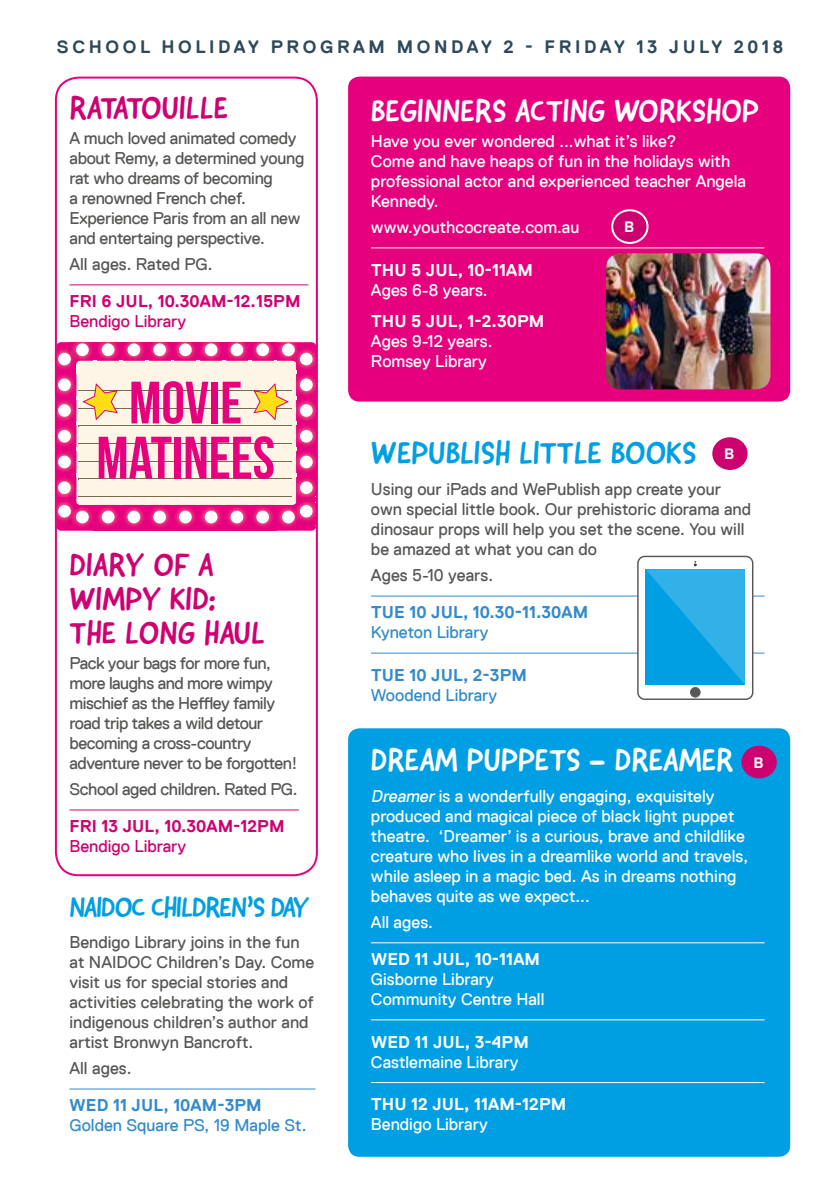
<style>
.page{position:relative;width:840px;height:1191px;background:#fff}
.page>*{position:absolute;margin:0;border:0;box-sizing:border-box;transform-origin:0 0}
.t1{font:59.6px/55px "Bebas Neue";color:#e6007d;text-align:center}
.t2{font:32px "Good Dog New";color:#fff}
.t3{font:32px/34px "Good Dog New";color:#cf0071}
.t4{font:32px "Good Dog New";color:#009fe3}
.t5{font:28px "Good Dog New";letter-spacing:-.04em;color:#009fe3}
.t6{font:700 18px "Replica";letter-spacing:.2em;color:#2e4a59}
.t7{font:17px/20px "Replica";color:#fff}
.t8{font:17px/20px "Replica";color:#575756}
.t9{font:17px/20px "Replica";letter-spacing:-.02em;color:#575756}
.t10{font:700 17px "Replica";letter-spacing:.01em;color:#fff}
.t11{font:700 17px "Replica";letter-spacing:.01em;color:#348bcb}
.t12{font:17px "Replica";color:#348bcb}
.t13{font:700 17px "Replica";letter-spacing:.005em;color:#cf0071}
.t14{font:17px "Replica";color:#cf0071}
.t15{font:700 15px "Replica";color:#fff}
.s1{font-style:italic}
</style>
<div class="page">
<div style="left:348px;top:77px;width:441px;height:324px;background:#e6007d;border-radius:11px"></div>
<div style="left:348px;top:728px;width:441px;height:428px;background:#009fe3;border-radius:11px"></div>
<hr style="left:69px;top:1088px;width:246px;height:1px;background:#348bcb">
<hr style="left:371px;top:247px;width:393px;height:1px;background:#fff">
<hr style="left:69px;top:284px;width:239px;height:1px;background:#cf0071">
<hr style="left:371px;top:595px;width:393px;height:1px;background:#348bcb">
<hr style="left:371px;top:652px;width:393px;height:1px;background:#348bcb">
<hr style="left:371px;top:942px;width:393px;height:1px;background:#fff">
<hr style="left:371px;top:1019px;width:393px;height:1px;background:#fff">
<hr style="left:371px;top:1082px;width:393px;height:1px;background:#fff">
<img style="left:51px;top:345px;width:17px;height:180px">
<div style="left:58px;top:353px;width:13px;height:12px;background:#fff;border-radius:50%"></div>
<svg style="left:51px;top:370px;width:4px;height:3px"></svg>
<div style="left:58px;top:378px;width:13px;height:13px;background:#fff;border-radius:50%"></div>
<svg style="left:51px;top:396px;width:4px;height:3px"></svg>
<div style="left:58px;top:404px;width:13px;height:13px;background:#fff;border-radius:50%"></div>
<svg style="left:51px;top:422px;width:4px;height:3px"></svg>
<div style="left:58px;top:430px;width:13px;height:12px;background:#fff;border-radius:50%"></div>
<div style="left:58px;top:455px;width:13px;height:13px;background:#fff;border-radius:50%"></div>
<svg style="left:51px;top:473px;width:4px;height:3px"></svg>
<div style="left:58px;top:481px;width:13px;height:13px;background:#fff;border-radius:50%"></div>
<svg style="left:51px;top:497px;width:4px;height:5px"></svg>
<div style="left:58px;top:505px;width:13px;height:12px;background:#fff;border-radius:50%"></div>
<img style="left:302px;top:345px;width:13px;height:25px">
<div style="left:300px;top:353px;width:12px;height:12px;background:#fff;border-radius:50%"></div>
<img style="left:302px;top:373px;width:13px;height:23px">
<img style="left:302px;top:370px;width:13px;height:3px">
<div style="left:300px;top:378px;width:12px;height:13px;background:#fff;border-radius:50%"></div>
<img style="left:302px;top:399px;width:13px;height:23px">
<img style="left:302px;top:396px;width:13px;height:3px">
<div style="left:300px;top:404px;width:12px;height:13px;background:#fff;border-radius:50%"></div>
<img style="left:302px;top:425px;width:13px;height:23px">
<img style="left:302px;top:422px;width:13px;height:3px">
<div style="left:300px;top:430px;width:12px;height:12px;background:#fff;border-radius:50%"></div>
<img style="left:302px;top:450px;width:13px;height:23px">
<img style="left:302px;top:448px;width:13px;height:2px">
<div style="left:300px;top:455px;width:12px;height:13px;background:#fff;border-radius:50%"></div>
<img style="left:302px;top:476px;width:13px;height:21px">
<img style="left:302px;top:473px;width:13px;height:3px">
<div style="left:300px;top:481px;width:12px;height:13px;background:#fff;border-radius:50%"></div>
<img style="left:302px;top:502px;width:13px;height:23px">
<img style="left:302px;top:497px;width:13px;height:5px">
<div style="left:300px;top:505px;width:12px;height:12px;background:#fff;border-radius:50%"></div>
<img style="left:68px;top:516px;width:234px;height:15px">
<img style="left:292px;top:516px;width:10px;height:9px">
<div style="left:282px;top:511px;width:12px;height:12px;background:#fff;border-radius:50%"></div>
<div style="left:256px;top:511px;width:13px;height:12px;background:#fff;border-radius:50%"></div>
<div style="left:230px;top:511px;width:13px;height:12px;background:#fff;border-radius:50%"></div>
<div style="left:205px;top:511px;width:12px;height:12px;background:#fff;border-radius:50%"></div>
<div style="left:179px;top:511px;width:13px;height:12px;background:#fff;border-radius:50%"></div>
<div style="left:153px;top:511px;width:13px;height:12px;background:#fff;border-radius:50%"></div>
<div style="left:127px;top:511px;width:13px;height:12px;background:#fff;border-radius:50%"></div>
<div style="left:102px;top:511px;width:12px;height:12px;background:#fff;border-radius:50%"></div>
<img style="left:68px;top:516px;width:11px;height:9px">
<div style="left:76px;top:511px;width:13px;height:12px;background:#fff;border-radius:50%"></div>
<svg style="left:68px;top:337px;width:234px;height:179px;background:#f6c7cb"></svg>
<hr style="left:69px;top:809px;width:230px;height:1px;background:#cf0071">
<div style="left:55px;top:77px;width:263px;height:799px;border:2px solid #e6007d;border-radius:23px"></div>
<div style="left:711px;top:437px;width:36px;height:33px;background:#cc006f;border-radius:50%"></div>
<div style="left:741px;top:745px;width:35px;height:33px;background:#cc006f;border-radius:50%"></div>
<div style="left:612px;top:210px;width:35px;height:33px;background:#cc006f;border-radius:50%"></div>
<div style="left:611px;top:209px;width:37px;height:35px;border:2px solid #fff;border-radius:50%"></div>
<img style="left:606px;top:253px;width:164px;height:136px">
<div style="left:637px;top:556px;width:115px;height:143px;background:#fff;border-radius:7px"></div>
<div style="left:636px;top:556px;width:117px;height:144px;border:1px solid #575756;border-radius:7px"></div>
<div style="left:690px;top:687px;width:9px;height:10px;background:#575756;border-radius:50%"></div>
<div style="left:689px;top:687px;width:11px;height:10px;border:1px solid #646363;border-radius:50%"></div>
<svg style="left:645px;top:561px;width:99px;height:123px;background:#27ade6"></svg>
<p class="t6" style="left:57px;top:37px;width:727px">SCHOOL HOLIDAY PROGRAM MONDAY 2 - FRIDAY 13 JULY 2018</p>
<h2 class="t3" style="left:69px;top:90px;width:160px">RATATOUILLE</h2>
<p class="t9" style="left:69px;top:128px;width:236px">A much loved animated comedy about Remy, a determined young rat who dreams of becoming<br>a renowned French chef.<br>Experience Paris from an all new and entertaing perspective.</p>
<p class="t8" style="left:69px;top:254px;width:144px">All ages. Rated PG.</p>
<p class="t13" style="left:70px;top:292px;width:232px">FRI 6 JUL, 10.30AM-12.15PM</p>
<p class="t14" style="left:69px;top:312px;width:118px">Bendigo Library</p>
<h1 class="t1" style="left:96px;top:374px;width:180px">MOVIE<br>MATINEES</h1>
<h2 class="t3" style="left:69px;top:547px;width:197px">DIARY OF A<br>WIMPY KID:<br>THE LONG HAUL</h2>
<p class="t9" style="left:69px;top:653px;width:229px">Pack your bags for more fun, more laughs and more wimpy mischief as the Heffley family road trip takes a wild detour becoming a cross-country adventure never to be forgotten!</p>
<p class="t9" style="left:69px;top:779px;width:229px">School aged children. Rated PG.</p>
<p class="t13" style="left:70px;top:817px;width:216px">FRI 13 JUL, 10.30AM-12PM</p>
<p class="t14" style="left:69px;top:837px;width:118px">Bendigo Library</p>
<h3 class="t5" style="left:69px;top:889px;width:241px">NAIDOC CHILDREN’S DAY</h3>
<p class="t8" style="left:69px;top:932px;width:246px">Bendigo Library joins in the fun at NAIDOC Children’s Day. Come visit us for special stories and activities celebrating the work of indigenous children’s author and artist Bronwyn Bancroft.</p>
<p class="t9" style="left:69px;top:1058px;width:63px">All ages.</p>
<p class="t11" style="left:70px;top:1096px;width:193px">WED 11 JUL, 10AM-3PM</p>
<p class="t12" style="left:69px;top:1116px;width:238px">Golden Square PS, 19 Maple St.</p>
<h2 class="t2" style="left:371px;top:90px;width:389px">BEGINNERS ACTING WORKSHOP</h2>
<p class="t7" style="left:371px;top:131px;width:376px">Have you ever wondered ...what it’s like?<br>Come and have heaps of fun in the holidays with professional actor and experienced teacher Angela Kennedy.</p>
<p class="t7" style="left:371px;top:217px;width:210px">www.youthcocreate.com.au</p>
<p class="t10" style="left:371px;top:260px;width:163px">THU 5 JUL, 10-11AM</p>
<p class="t7" style="left:371px;top:280px;width:118px">Ages 6-8 years.</p>
<p class="t10" style="left:371px;top:312px;width:175px">THU 5 JUL, 1-2.30PM</p>
<p class="t7" style="left:371px;top:331px;width:123px">Ages 9-12 years.<br>Romsey Library</p>
<p class="t15" style="left:623px;top:219px;width:12px">B</p>
<h2 class="t4" style="left:371px;top:432px;width:326px">WEPUBLISH LITTLE BOOKS</h2>
<p class="t8" style="left:371px;top:479px;width:381px">Using our iPads and WePublish app create your own special little book. Our prehistoric diorama and dinosaur props will help you set the scene. You will be amazed at what you can do</p>
<p class="t8" style="left:371px;top:565px;width:124px">Ages 5-10 years.</p>
<p class="t11" style="left:371px;top:603px;width:218px">TUE 10 JUL, 10.30-11.30AM</p>
<p class="t12" style="left:371px;top:623px;width:119px">Kyneton Library</p>
<p class="t11" style="left:371px;top:666px;width:157px">TUE 10 JUL, 2-3PM</p>
<p class="t12" style="left:371px;top:686px;width:128px">Woodend Library</p>
<p class="t15" style="left:723px;top:446px;width:12px">B</p>
<h2 class="t2" style="left:371px;top:739px;width:364px">DREAM PUPPETS - DREAMER</h2>
<p class="t7" style="left:371px;top:786px;width:378px"><span class="s1">Dreamer</span> is a wonderfully engaging, exquisitely produced and magical piece of black light puppet theatre. ‘Dreamer’ is a curious, brave and childlike creature who lives in a dreamlike world and travels, while asleep in a magic bed. As in dreams nothing behaves quite as we expect...</p>
<p class="t7" style="left:371px;top:912px;width:63px">All ages.</p>
<p class="t10" style="left:371px;top:949px;width:170px">WED 11 JUL, 10-11AM</p>
<p class="t7" style="left:371px;top:969px;width:175px">Gisborne Library<br>Community Centre Hall</p>
<p class="t10" style="left:371px;top:1032px;width:159px">WED 11 JUL, 3-4PM</p>
<p class="t7" style="left:371px;top:1052px;width:149px">Castlemaine Library</p>
<p class="t10" style="left:371px;top:1095px;width:196px">THU 12 JUL, 11AM-12PM</p>
<p class="t7" style="left:371px;top:1114px;width:118px">Bendigo Library</p>
<p class="t15" style="left:753px;top:754px;width:12px">B</p>
</div>
